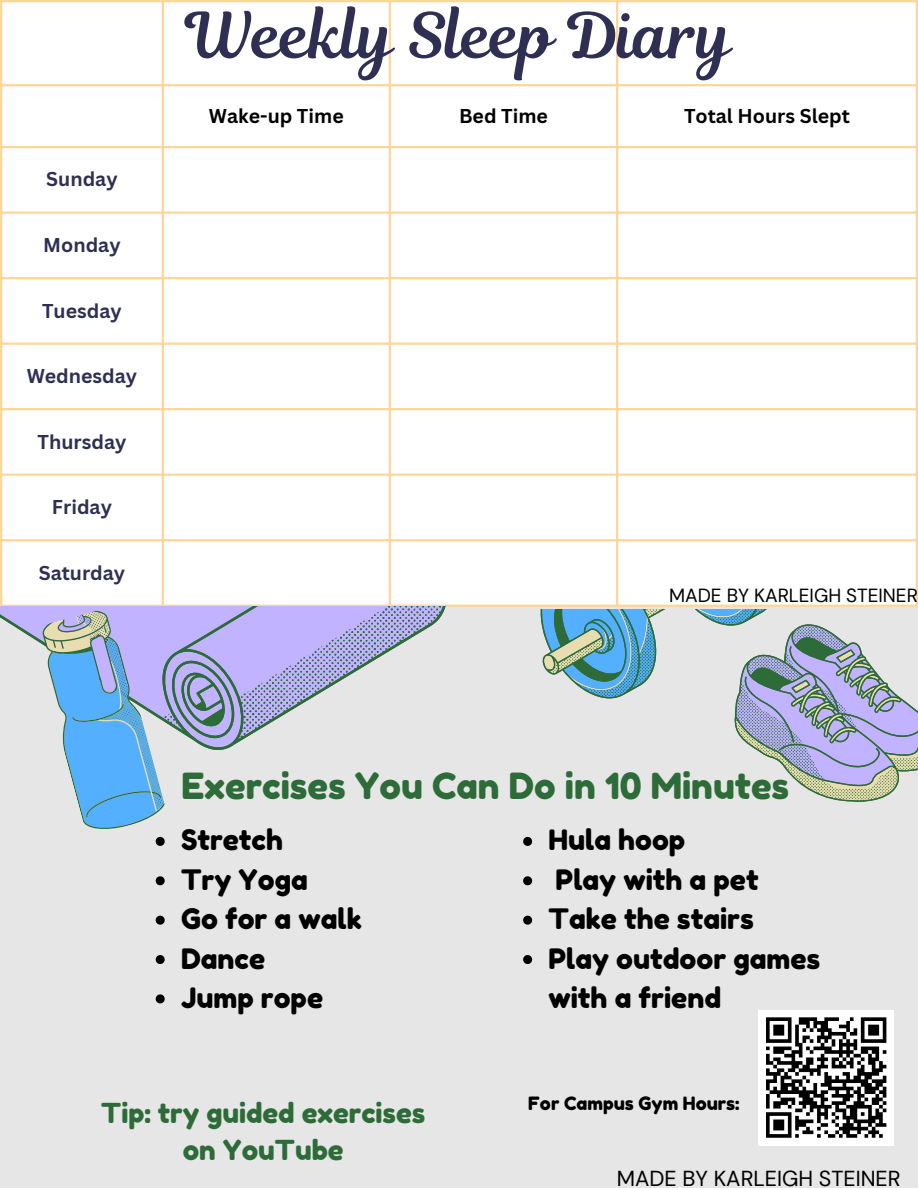
<style>
.page{position:relative;width:918px;height:1188px;background:#e6e6e6}
.page>*{position:absolute;margin:0;border:0;box-sizing:border-box;transform-origin:0 0}
.t1{font:62.7px "Magnolia Script";color:#2e2f53}
.t2{font:36px "Fredoka One";color:#2d6b38}
.t3{font:28.2px/39.3px "Fredoka One";color:#000}
.t4{font:27.45px/37.8px "Fredoka One";color:#2d6b38;text-align:center}
.t5{font:21.6px "DM Sans";color:#000}
.t6{font:700 19.5px "Canva Sans";color:#2e2f53}
.t7{font:700 19.5px "Canva Sans";color:#000}
.t8{font:18.9px "DM Sans";color:#000}
.t9{font:18.3px "Fredoka One";color:#000}
</style>
<div class="page">
<div style="left:2px;top:2px;width:914px;height:603px;background:#fff"></div>
<hr style="left:0;top:2px;width:2px;height:603px;background:#ffd699">
<hr style="left:162px;top:2px;width:2px;height:603px;background:#ffd699">
<hr style="left:389px;top:2px;width:2px;height:603px;background:#ffd699">
<hr style="left:616px;top:2px;width:2px;height:603px;background:#ffd699">
<hr style="left:916px;top:2px;width:2px;height:603px;background:#ffd699">
<hr style="left:0;top:0;width:918px;height:2px;background:#ffd699">
<hr style="left:0;top:84px;width:918px;height:2px;background:#ffd699">
<hr style="left:0;top:146px;width:918px;height:2px;background:#ffd699">
<hr style="left:0;top:211px;width:918px;height:3px;background:#ffd699">
<hr style="left:0;top:277px;width:918px;height:2px;background:#ffd699">
<hr style="left:0;top:343px;width:918px;height:2px;background:#ffd699">
<hr style="left:0;top:408px;width:918px;height:2px;background:#ffd699">
<hr style="left:0;top:474px;width:918px;height:2px;background:#ffd699">
<hr style="left:0;top:539px;width:918px;height:2px;background:#ffd699">
<hr style="left:0;top:605px;width:918px;height:2px;background:#ffd699">
<svg style="left:0;top:607px;width:446px;height:143px"></svg>
<svg style="left:540px;top:610px;width:378px;height:192px"></svg>
<svg style="left:31px;top:607px;width:136px;height:239px"></svg>
<svg style="left:156px;top:876px;width:9px;height:9px"></svg>
<svg style="left:156px;top:916px;width:9px;height:9px"></svg>
<svg style="left:156px;top:955px;width:9px;height:9px"></svg>
<svg style="left:156px;top:994px;width:9px;height:9px"></svg>
<svg style="left:523px;top:837px;width:9px;height:9px"></svg>
<svg style="left:523px;top:876px;width:9px;height:9px"></svg>
<svg style="left:523px;top:916px;width:9px;height:9px"></svg>
<svg style="left:523px;top:955px;width:9px;height:9px"></svg>
<div style="left:759px;top:1010px;width:135px;height:135px;background:#fff"></div>
<svg style="left:766px;top:1017px;width:121px;height:121px"></svg>
<h1 class="t1" style="left:186px;top:-8px;width:548px">Weekly Sleep Diary</h1>
<p class="t6" style="left:46px;top:166px;width:73px">Sunday</p>
<p class="t6" style="left:43px;top:231px;width:79px">Monday</p>
<p class="t6" style="left:42px;top:297px;width:81px">Tuesday</p>
<p class="t6" style="left:27px;top:362px;width:112px">Wednesday</p>
<p class="t6" style="left:38px;top:428px;width:90px">Thursday</p>
<p class="t6" style="left:52px;top:493px;width:62px">Friday</p>
<p class="t6" style="left:39px;top:559px;width:88px">Saturday</p>
<p class="t7" style="left:209px;top:103px;width:136px">Wake-up Time</p>
<p class="t7" style="left:459px;top:103px;width:90px">Bed Time</p>
<p class="t7" style="left:684px;top:103px;width:167px">Total Hours Slept</p>
<p class="t8" style="left:669px;top:583px;width:250px">MADE BY KARLEIGH STEINER</p>
<h5 class="t2" style="left:182px;top:764px;width:609px">Exercises You Can Do in 10 Minutes</h5>
<p class="t3" style="left:181px;top:820px;width:104px">Stretch</p>
<p class="t3" style="left:181px;top:860px;width:128px">Try Yoga</p>
<p class="t3" style="left:181px;top:899px;width:182px">Go for a walk</p>
<p class="t3" style="left:181px;top:938px;width:86px">Dance</p>
<h2 class="t3" style="left:181px;top:978px;width:144px">Jump rope</h2>
<p class="t3" style="left:548px;top:820px;width:138px">Hula hoop</p>
<p class="t3" style="left:556px;top:860px;width:205px">Play with a pet</p>
<p class="t3" style="left:548px;top:899px;width:207px">Take the stairs</p>
<p class="t3" style="left:548px;top:938px;width:273px">Play outdoor games with a friend</p>
<p class="t4" style="left:101px;top:1094px;width:325px">Tip: try guided exercises on YouTube</p>
<p class="t9" style="left:528px;top:1092px;width:213px">For Campus Gym Hours:</p>
<p class="t5" style="left:617px;top:1164px;width:285px">MADE BY KARLEIGH STEINER</p>
</div>
